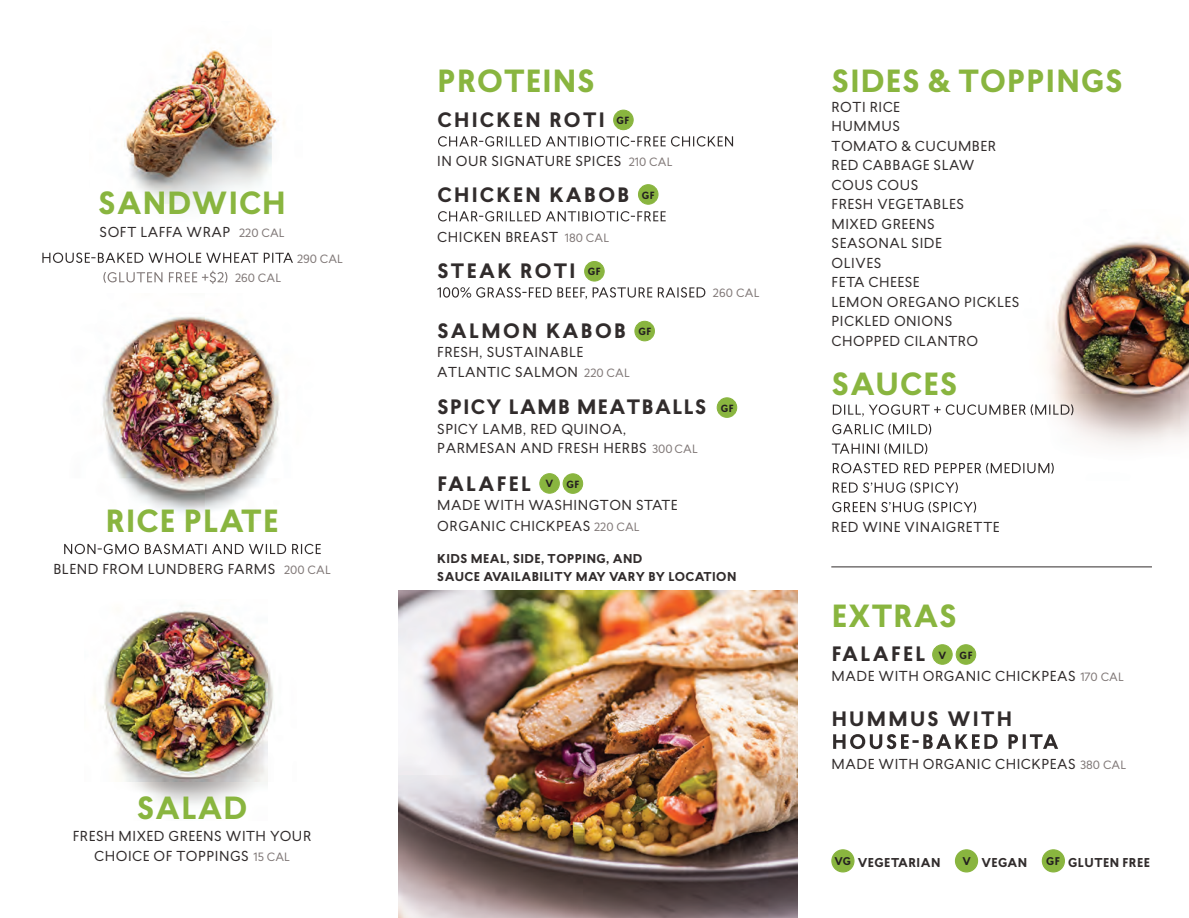
<style>
.page{position:relative;width:1189px;height:918px;background:#fff}
.page>*{position:absolute;margin:0;border:0;box-sizing:border-box;transform-origin:0 0}
.t1{font:700 30px "Lasiver";letter-spacing:.04em;color:#89b53f}
.t2{font:700 19.5px "Lasiver";letter-spacing:.12em;color:#312c2c}
.t3{font:700 19.5px "Lasiver";letter-spacing:.075em;color:#312c2c}
.t4{font:13.5px/19.5px "Lasiver";letter-spacing:.04em;color:#312c2c}
.t5{font:700 12px/18px "Lasiver";letter-spacing:.04em;color:#312c2c}
.t6{font:11.25px "Lasiver";letter-spacing:.01em;color:#817978}
.t7{font:700 9.75px "Lasiver";color:#231f20}
.s1{font-size:11.25px;color:#817978}
.s2{font-size:9.75px;color:#231f20}
.s3{font-size:10.5px;color:#231f20}
</style>
<div class="page">
<img style="left:1047px;top:237px;width:142px;height:235px">
<img style="left:94px;top:605px;width:180px;height:200px">
<img style="left:102px;top:317px;width:178px;height:196px">
<img style="left:124px;top:48px;width:160px;height:159px">
<div style="left:613px;top:110px;width:20px;height:20px;background:#89b53f;border-radius:50%"></div>
<div style="left:613px;top:110px;width:21px;height:20px;border:1px solid #89b53f;border-radius:50%"></div>
<svg style="left:438px;top:136px;width:295px;height:10px"></svg>
<div style="left:638px;top:185px;width:20px;height:19px;background:#89b53f;border-radius:50%"></div>
<div style="left:638px;top:184px;width:20px;height:21px;border:1px solid #89b53f;border-radius:50%"></div>
<svg style="left:438px;top:211px;width:228px;height:10px"></svg>
<div style="left:585px;top:261px;width:19px;height:20px;background:#89b53f;border-radius:50%"></div>
<div style="left:584px;top:261px;width:21px;height:20px;border:1px solid #89b53f;border-radius:50%"></div>
<svg style="left:437px;top:287px;width:268px;height:12px"></svg>
<div style="left:635px;top:321px;width:19px;height:20px;background:#89b53f;border-radius:50%"></div>
<div style="left:634px;top:321px;width:21px;height:20px;border:1px solid #89b53f;border-radius:50%"></div>
<div style="left:540px;top:474px;width:19px;height:19px;background:#89b53f;border-radius:50%"></div>
<div style="left:539px;top:473px;width:21px;height:21px;border:1px solid #89b53f;border-radius:50%"></div>
<svg style="left:833px;top:404px;width:240px;height:13px"></svg>
<svg style="left:832px;top:424px;width:99px;height:11px"></svg>
<svg style="left:832px;top:443px;width:95px;height:11px"></svg>
<svg style="left:833px;top:463px;width:220px;height:11px"></svg>
<svg style="left:833px;top:482px;width:125px;height:11px"></svg>
<svg style="left:832px;top:502px;width:144px;height:11px"></svg>
<svg style="left:833px;top:734px;width:225px;height:15px"></svg>
<svg style="left:42px;top:253px;width:251px;height:10px"></svg>
<svg style="left:103px;top:271px;width:124px;height:13px"></svg>
<svg style="left:64px;top:544px;width:257px;height:10px"></svg>
<div style="left:832px;top:850px;width:22px;height:22px;background:#89b53f;border-radius:50%"></div>
<div style="left:831px;top:849px;width:23px;height:23px;border:1px solid #89b53f;border-radius:50%"></div>
<div style="left:955px;top:850px;width:22px;height:22px;background:#89b53f;border-radius:50%"></div>
<div style="left:955px;top:849px;width:23px;height:23px;border:1px solid #89b53f;border-radius:50%"></div>
<div style="left:1042px;top:850px;width:22px;height:22px;background:#89b53f;border-radius:50%"></div>
<div style="left:1041px;top:849px;width:24px;height:23px;border:1px solid #89b53f;border-radius:50%"></div>
<hr style="left:831px;top:566px;width:321px;height:1px;background:#312c2c">
<img style="left:399px;top:591px;width:398px;height:327px">
<div style="left:563px;top:474px;width:19px;height:19px;background:#89b53f;border-radius:50%"></div>
<div style="left:562px;top:473px;width:21px;height:21px;border:1px solid #89b53f;border-radius:50%"></div>
<div style="left:956px;top:645px;width:19px;height:19px;background:#89b53f;border-radius:50%"></div>
<div style="left:955px;top:644px;width:21px;height:21px;border:1px solid #89b53f;border-radius:50%"></div>
<div style="left:932px;top:645px;width:20px;height:19px;background:#89b53f;border-radius:50%"></div>
<div style="left:932px;top:644px;width:20px;height:21px;border:1px solid #89b53f;border-radius:50%"></div>
<div style="left:717px;top:398px;width:20px;height:19px;background:#89b53f;border-radius:50%"></div>
<div style="left:716px;top:397px;width:21px;height:21px;border:1px solid #89b53f;border-radius:50%"></div>
<h1 class="t1" style="left:99px;top:182px;width:189px">SANDWICH</h1>
<p class="t4" style="left:100px;top:222px;width:187px">SOFT LAFFA WRAP <span class="s1">220 CAL</span></p>
<p class="t6" style="left:235px;top:270px;width:47px">260 CAL</p>
<p class="t6" style="left:297px;top:251px;width:47px">290 CAL</p>
<h1 class="t1" style="left:106px;top:499px;width:174px">RICE PLATE</h1>
<p class="t4" style="left:53px;top:559px;width:279px">BLEND FROM LUNDBERG FARMS <span class="s1">200 CAL</span></p>
<h1 class="t1" style="left:137px;top:786px;width:112px">SALAD</h1>
<p class="t4" style="left:73px;top:826px;width:240px;text-align:center">FRESH MIXED GREENS WITH YOUR<br>CHOICE OF TOPPINGS <span class="s1">15 CAL</span></p>
<h1 class="t1" style="left:438px;top:60px;width:159px">PROTEINS</h1>
<h2 class="t2" style="left:437px;top:106px;width:193px">CHICKEN ROTI <sup>GF</sup></h2>
<p class="t4" style="left:437px;top:151px;width:237px">IN OUR SIGNATURE SPICES <span class="s1">210 CAL</span></p>
<h2 class="t2" style="left:437px;top:181px;width:219px">CHICKEN KABOB <sup>GF</sup></h2>
<p class="t4" style="left:437px;top:227px;width:173px">CHICKEN BREAST <span class="s1">180 CAL</span></p>
<h2 class="t2" style="left:437px;top:257px;width:165px">STEAK ROTI <span class="s2">GF</span></h2>
<h2 class="t2" style="left:437px;top:317px;width:215px">SALMON KABOB <span class="s2">GF</span></h2>
<p class="t4" style="left:437px;top:342px;width:194px">FRESH, SUSTAINABLE<br>ATLANTIC SALMON <span class="s1">220 CAL</span></p>
<p class="t6" style="left:713px;top:285px;width:48px">260 CAL</p>
<h2 class="t3" style="left:437px;top:393px;width:298px">SPICY LAMB MEATBALLS <span class="s2">GF</span></h2>
<p class="t4" style="left:437px;top:419px;width:262px">SPICY LAMB, RED QUINOA,<br>PARMESAN AND FRESH HERBS <span class="s1">300 CAL</span></p>
<h2 class="t2" style="left:437px;top:470px;width:118px">FALAFEL <sup>V</sup></h2>
<p class="t4" style="left:437px;top:495px;width:242px;line-height:20.7px">MADE WITH WASHINGTON STATE<br>ORGANIC CHICKPEAS <span class="s1">220 CAL</span></p>
<p class="t7" style="left:566px;top:477px;width:14px">GF</p>
<p class="t5" style="left:437px;top:549px;width:301px">KIDS MEAL, SIDE, TOPPING, AND<br>SAUCE AVAILABILITY MAY VARY BY LOCATION</p>
<h1 class="t1" style="left:832px;top:60px;width:292px">SIDES &amp; TOPPINGS</h1>
<p class="t4" style="left:831px;top:97px;width:189px">ROTI RICE<br>HUMMUS<br>TOMATO &amp; CUCUMBER<br>RED CABBAGE SLAW<br>COUS COUS<br>FRESH VEGETABLES<br>MIXED GREENS<br>SEASONAL SIDE<br>OLIVES<br>FETA CHEESE<br>LEMON OREGANO PICKLES<br>PICKLED ONIONS<br>CHOPPED CILANTRO</p>
<h1 class="t1" style="left:832px;top:363px;width:127px">SAUCES</h1>
<p class="t4" style="left:831px;top:517px;width:170px">RED WINE VINAIGRETTE</p>
<h1 class="t1" style="left:832px;top:594px;width:126px">EXTRAS</h1>
<h2 class="t2" style="left:831px;top:640px;width:95px">FALAFEL</h2>
<p class="t4" style="left:831px;top:666px;width:294px">MADE WITH ORGANIC CHICKPEAS <span class="s1">170 CAL</span></p>
<h2 class="t2" style="left:831px;top:705px;width:182px">HUMMUS WITH</h2>
<p class="t4" style="left:831px;top:754px;width:296px">MADE WITH ORGANIC CHICKPEAS <span class="s1">380 CAL</span></p>
<p class="t7" style="left:938px;top:648px;width:9px">V</p>
<p class="t7" style="left:959px;top:648px;width:14px">GF</p>
<p class="t5" style="left:834px;top:853px;width:107px"><span class="s3">VG</span> VEGETARIAN</p>
<p class="t5" style="left:962px;top:853px;width:66px"><span class="s3">V</span> VEGAN</p>
<p class="t5" style="left:1046px;top:853px;width:105px"><span class="s3">GF</span> GLUTEN FREE</p>
</div>
